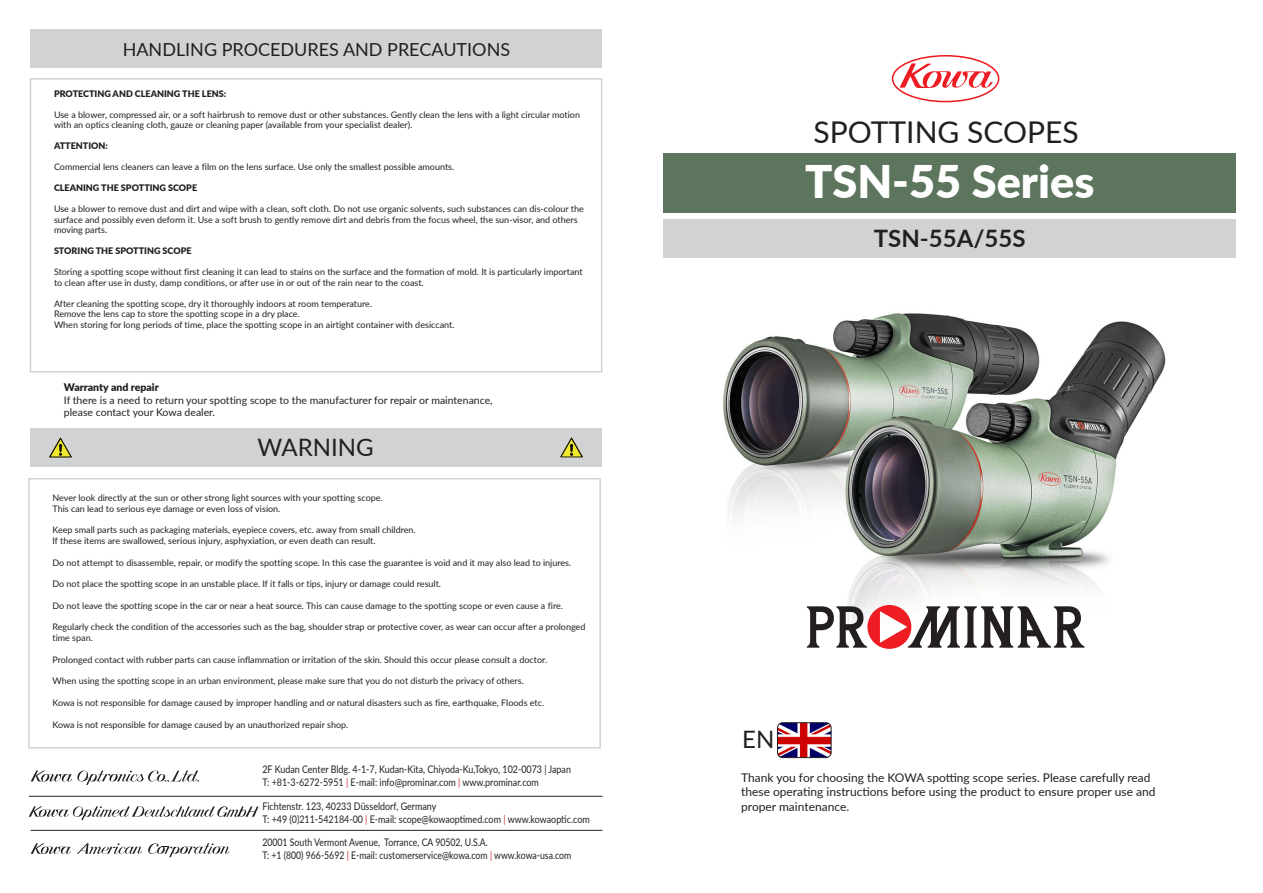
<style>
.page{position:relative;width:1263px;height:893px;background:#fff}
.page>*{position:absolute;margin:0;border:0;box-sizing:border-box;transform-origin:0 0}
.t1{font:900 45px "Lato";color:#fff}
.t2{font:30px "Lato";color:#231f20}
.t3{font:700 24px "Lato";color:#231f20}
.t4{font:24px "Lato";color:#231f20}
.t5{font:18px "Lato";color:#231f20}
.t6{font:12px/14.4px "Lato";color:#231f20}
.t7{font:10.5px "Lato";color:#231f20;scale:.85 1}
.t8{font:10.5px "Lato";color:#231f20;scale:.83 1}
.t9{font:10.5px "Lato";color:#231f20}
.t10{font:900 10.5px "Lato";color:#231f20}
.t11{font:9px/10.5px "Lato";color:#231f20}
.t12{font:900 9px "Lato";color:#231f20}
.s1{color:#d1232a}
</style>
<div class="page">
<svg style="left:891px;top:55px;width:109px;height:47px"></svg>
<div style="left:663px;top:153px;width:573px;height:60px;background:#5d745d"></div>
<div style="left:663px;top:220px;width:573px;height:38px;background:#d1d2d4"></div>
<img style="left:723px;top:313px;width:443px;height:295px">
<svg style="left:807px;top:605px;width:277px;height:44px"></svg>
<img style="left:777px;top:724px;width:54px;height:34px">
<div style="left:777px;top:722px;width:54px;height:36px;border:1px solid #231f20;border-radius:5px"></div>
<div style="left:30px;top:30px;width:572px;height:38px;background:#d1d2d4"></div>
<div style="left:30px;top:78px;width:572px;height:294px;border:2px solid #d1d2d4"></div>
<div style="left:28px;top:478px;width:573px;height:271px;border:2px solid #d1d2d4"></div>
<div style="left:30px;top:428px;width:572px;height:39px;background:#d1d2d4"></div>
<img style="left:560px;top:437px;width:23px;height:20px">
<img style="left:49px;top:437px;width:23px;height:21px">
<hr style="left:29px;top:796px;width:573px;height:1px;background:#231f20">
<hr style="left:31px;top:830px;width:571px;height:1px;background:#231f20">
<svg style="left:31px;top:770px;width:168px;height:15px"></svg>
<svg style="left:31px;top:843px;width:40px;height:11px"></svg>
<svg style="left:77px;top:843px;width:153px;height:14px"></svg>
<svg style="left:29px;top:806px;width:229px;height:14px"></svg>
<p class="t5" style="left:123px;top:37px;width:389px">HANDLING PROCEDURES AND PRECAUTIONS</p>
<p class="t12" style="left:54px;top:87px;width:174px">PROTECTING AND CLEANING THE LENS:</p>
<p class="t11" style="left:54px;top:109px;width:528px">Use a blower, compressed air, or a soft hairbrush to remove dust or other substances. Gently clean the lens with a light circular motion with an optics cleaning cloth, gauze or cleaning paper (available from your specialist dealer).</p>
<p class="t12" style="left:54px;top:139px;width:55px">ATTENTION:</p>
<p class="t11" style="left:54px;top:161px;width:402px">Commercial lens cleaners can leave a film on the lens surface. Use only the smallest possible amounts.</p>
<p class="t12" style="left:54px;top:181px;width:145px">CLEANING THE SPOTTING SCOPE</p>
<p class="t11" style="left:54px;top:203px;width:531px">Use a blower to remove dust and dirt and wipe with a clean, soft cloth. Do not use organic solvents, such substances can dis-colour the surface and possibly even deform it. Use a soft brush to gently remove dirt and debris from the focus wheel, the sun-visor, and others moving parts.</p>
<p class="t12" style="left:54px;top:244px;width:139px">STORING THE SPOTTING SCOPE</p>
<p class="t11" style="left:54px;top:266px;width:530px">Storing a spotting scope without first cleaning it can lead to stains on the surface and the formation of mold. It is particularly important to clean after use in dusty, damp conditions, or after use in or out of the rain near to the coast.</p>
<p class="t11" style="left:54px;top:298px;width:320px">After cleaning the spotting scope, dry it thoroughly indoors at room temperature.</p>
<p class="t11" style="left:54px;top:308px;width:247px">Remove the lens cap to store the spotting scope in a dry place.</p>
<p class="t11" style="left:54px;top:319px;width:402px">When storing for long periods of time, place the spotting scope in an airtight container with desiccant.</p>
<p class="t10" style="left:64px;top:379px;width:96px">Warranty and repair</p>
<p class="t9" style="left:64px;top:392px;width:430px">If there is a need to return your spotting scope to the manufacturer for repair or maintenance,</p>
<p class="t9" style="left:64px;top:405px;width:153px">please contact your Kowa dealer.</p>
<p class="t4" style="left:258px;top:430px;width:117px">WARNING</p>
<p class="t11" style="left:52px;top:492px;width:332px">Never look directly at the sun or other strong light sources with your spotting scope.</p>
<p class="t11" style="left:52px;top:503px;width:229px">This can lead to serious eye damage or even loss of vision.</p>
<p class="t11" style="left:52px;top:524px;width:365px">Keep small parts such as packaging materials, eyepiece covers, etc. away from small children.</p>
<p class="t11" style="left:52px;top:535px;width:325px">If these items are swallowed, serious injury, asphyxiation, or even death can result.</p>
<p class="t11" style="left:52px;top:557px;width:520px">Do not attempt to disassemble, repair, or modify the spotting scope. In this case the guarantee is void and it may also lead to injures.</p>
<p class="t11" style="left:52px;top:578px;width:390px">Do not place the spotting scope in an unstable place. If it falls or tips, injury or damage could result.</p>
<p class="t11" style="left:52px;top:600px;width:512px">Do not leave the spotting scope in the car or near a heat source. This can cause damage to the spotting scope or even cause a fire.</p>
<p class="t11" style="left:52px;top:621px;width:534px">Regularly check the condition of the accessories such as the bag, shoulder strap or protective cover, as wear can occur after a prolonged time span.</p>
<p class="t11" style="left:52px;top:654px;width:496px">Prolonged contact with rubber parts can cause inflammation or irritation of the skin. Should this occur please consult a doctor.</p>
<p class="t11" style="left:52px;top:675px;width:473px">When using the spotting scope in an urban environment, please make sure that you do not disturb the privacy of others.</p>
<p class="t11" style="left:52px;top:697px;width:493px">Kowa is not responsible for damage caused by improper handling and or natural disasters such as fire, earthquake, Floods etc.</p>
<p class="t11" style="left:52px;top:719px;width:297px">Kowa is not responsible for damage caused by an unauthorized repair shop.</p>
<p class="t7" style="left:262px;top:762px;width:365px">2F Kudan Center Bldg. 4-1-7, Kudan-Kita, Chiyoda-Ku,Tokyo, 102-0073 | Japan</p>
<p class="t7" style="left:262px;top:775px;width:327px">T: +81-3-6272-5951 <span class="s1">|</span> E-mail: info@prominar.com <span class="s1">|</span> www.prominar.com</p>
<p class="t7" style="left:262px;top:799px;width:206px">Fichtenstr. 123, 40233 Düsseldorf, Germany</p>
<p class="t7" style="left:262px;top:811px;width:387px">T: +49 (0)211-542184-00 <span class="s1">|</span> E-mail: scope@kowaoptimed.com <span class="s1">|</span> www.kowaoptic.com</p>
<p class="t8" style="left:262px;top:835px;width:273px">20001 South Vermont Avenue, Torrance, CA 90502, U.S.A.</p>
<p class="t8" style="left:262px;top:847px;width:374px">T: +1 (800) 966-5692 <span class="s1">|</span> E-mail: customerservice@kowa.com <span class="s1">|</span> www.kowa-usa.com</p>
<p class="t2" style="left:813px;top:111px;width:267px">SPOTTING SCOPES</p>
<p class="t1" style="left:805px;top:148px;width:291px">TSN-55 Series</p>
<p class="t3" style="left:874px;top:220px;width:153px">TSN-55A/55S</p>
<p class="t4" style="left:742px;top:722px;width:34px">EN</p>
<p class="t6" style="left:741px;top:770px;width:416px">Thank you for choosing the KOWA spotting scope series. Please carefully read these operating instructions before using the product to ensure proper use and proper maintenance.</p>
</div>
